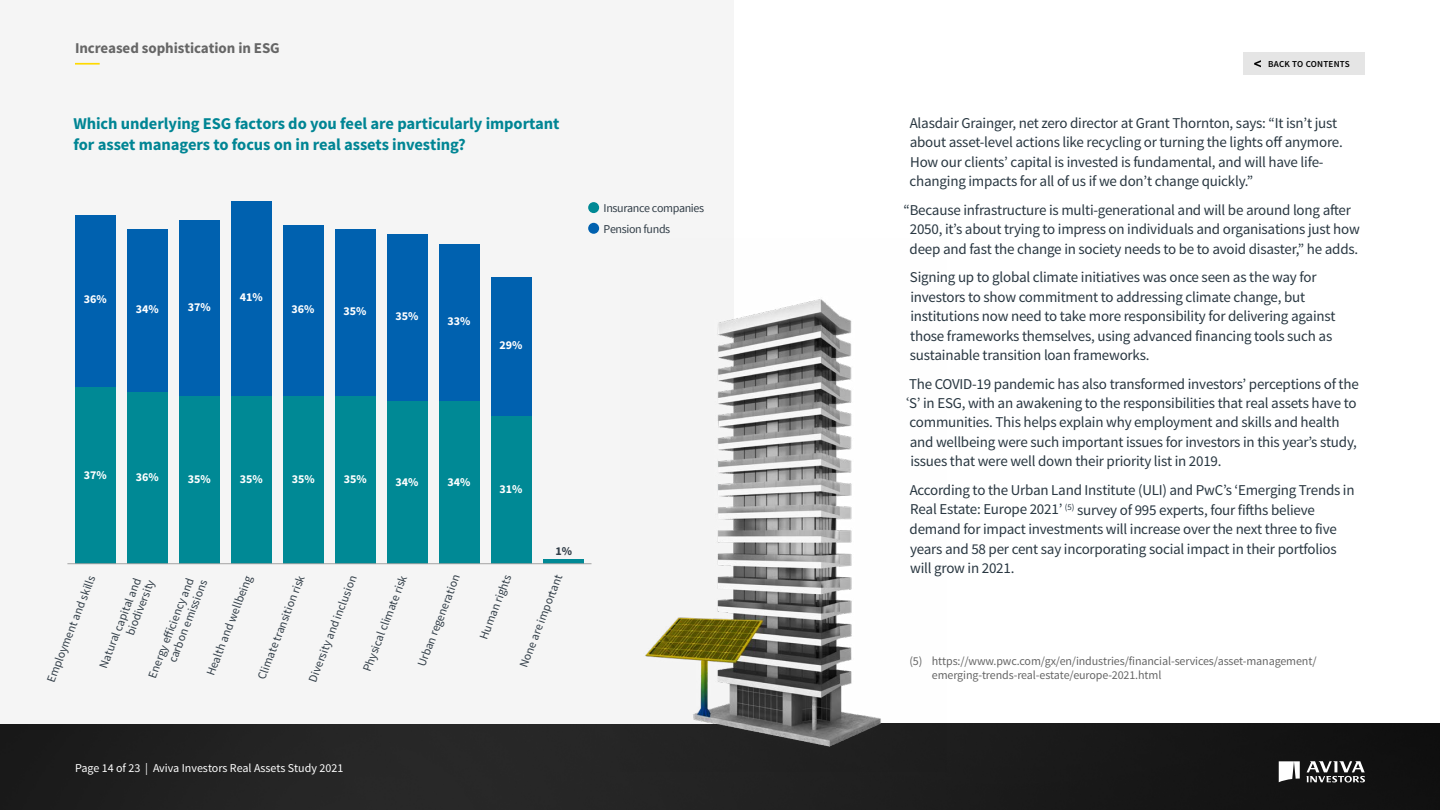
<style>
.page{position:relative;width:1440px;height:810px;background:#fff}
.page>*{position:absolute;margin:0;border:0;box-sizing:border-box;transform-origin:0 0}
.t1{font:700 16.5px/21px "Source Sans Pro";letter-spacing:-.005em;color:#008594}
.t2{font:15px/19.5px "Source Sans Pro";letter-spacing:-.015em;color:#293741}
.t3{font:700 15px "Source Sans Pro";letter-spacing:-.005em;color:#666}
.t4{font:12px/13.4px "Source Sans Pro";letter-spacing:-.03em;color:#323e48;text-align:right}
.t5{font:12px/14.2px "Source Sans Pro";letter-spacing:-.01em;color:#666}
.t6{font:700 12px "Source Sans Pro";color:#fff}
.t7{font:12px "Source Sans Pro";color:#fff}
.t8{font:700 12px "Source Sans Pro";color:#323e48}
.t9{font:600 9.15px "Source Sans Pro";letter-spacing:.025em;color:#000}
.s1{font-family:"Minion Pro"}
</style>
<div class="page">
<img style="left:0;top:724px;width:1440px;height:86px">
<svg style="left:1306px;top:761px;width:59px;height:22px"></svg>
<svg style="left:1279px;top:761px;width:21px;height:21px"></svg>
<div style="left:0;top:0;width:734px;height:724px;background:#f5f5f5"></div>
<div style="left:1243px;top:52px;width:122px;height:23px;background:#e5e5e5"></div>
<svg style="left:1254px;top:60px;width:7px;height:7px"></svg>
<div style="left:76px;top:215px;width:40px;height:172px;background:#0061af"></div>
<div style="left:128px;top:230px;width:40px;height:162px;background:#0061af"></div>
<div style="left:180px;top:220px;width:40px;height:177px;background:#0061af"></div>
<div style="left:232px;top:201px;width:40px;height:196px;background:#0061af"></div>
<div style="left:284px;top:225px;width:40px;height:172px;background:#0061af"></div>
<div style="left:336px;top:230px;width:40px;height:167px;background:#0061af"></div>
<div style="left:387px;top:234px;width:40px;height:167px;background:#0061af"></div>
<div style="left:439px;top:244px;width:40px;height:157px;background:#0061af"></div>
<div style="left:491px;top:277px;width:40px;height:139px;background:#0061af"></div>
<div style="left:76px;top:387px;width:40px;height:177px;background:#008995"></div>
<div style="left:128px;top:392px;width:40px;height:172px;background:#008995"></div>
<div style="left:180px;top:397px;width:40px;height:167px;background:#008995"></div>
<div style="left:232px;top:397px;width:40px;height:167px;background:#008995"></div>
<div style="left:284px;top:397px;width:40px;height:167px;background:#008995"></div>
<div style="left:336px;top:397px;width:40px;height:167px;background:#008995"></div>
<div style="left:387px;top:401px;width:40px;height:163px;background:#008995"></div>
<div style="left:439px;top:401px;width:40px;height:163px;background:#008995"></div>
<div style="left:491px;top:416px;width:40px;height:148px;background:#008995"></div>
<div style="left:543px;top:559px;width:40px;height:5px;background:#008995"></div>
<hr style="left:67px;top:563px;width:525px;height:1px;background:#a3a3a3">
<div style="left:588px;top:202px;width:11px;height:11px;background:#008995;border-radius:50%"></div>
<div style="left:588px;top:223px;width:11px;height:11px;background:#0061af;border-radius:50%"></div>
<hr style="left:75px;top:63px;width:25px;height:2px;background:#ffd900">
<img style="left:620px;top:299px;width:327px;height:472px">
<p class="t3" style="left:75px;top:38px;width:206px">Increased sophistication in ESG</p>
<p class="t1" style="left:74px;top:113px;width:488px">Which underlying ESG factors do you feel are particularly important for asset managers to focus on in real assets investing?</p>
<p class="t6" style="left:84px;top:291px;width:24px">36%</p>
<p class="t6" style="left:136px;top:301px;width:24px">34%</p>
<p class="t6" style="left:188px;top:299px;width:24px">37%</p>
<p class="t6" style="left:240px;top:289px;width:24px">41%</p>
<p class="t6" style="left:292px;top:301px;width:24px">36%</p>
<p class="t6" style="left:344px;top:304px;width:24px">35%</p>
<p class="t6" style="left:396px;top:308px;width:24px">35%</p>
<p class="t6" style="left:448px;top:313px;width:24px">33%</p>
<p class="t6" style="left:500px;top:337px;width:24px">29%</p>
<p class="t4" style="left:604px;top:198px;width:102px;line-height:20.7px;text-align:left">Insurance companies<br>Pension funds</p>
<p class="t6" style="left:84px;top:467px;width:24px">37%</p>
<p class="t6" style="left:136px;top:469px;width:24px">36%</p>
<p class="t6" style="left:188px;top:472px;width:24px">35%</p>
<p class="t6" style="left:240px;top:472px;width:24px">35%</p>
<p class="t6" style="left:292px;top:472px;width:24px">35%</p>
<p class="t6" style="left:344px;top:472px;width:24px">35%</p>
<p class="t6" style="left:396px;top:474px;width:24px">34%</p>
<p class="t6" style="left:448px;top:474px;width:24px">34%</p>
<p class="t6" style="left:500px;top:481px;width:24px">31%</p>
<p class="t8" style="left:556px;top:543px;width:18px">1%</p>
<p class="t4" style="left:158px;top:627px;width:89px;rotate:-69deg">carbon emissions</p>
<p class="t4" style="left:146px;top:675px;width:111px;rotate:-69deg">Energy e iciency and carbon emissions</p>
<p class="t4" style="left:204px;top:673px;width:108px;rotate:-69deg">Health and wellbeing</p>
<p class="t4" style="left:255px;top:676px;width:112px;rotate:-69deg">Climate transition risk</p>
<p class="t4" style="left:306px;top:679px;width:115px;rotate:-69deg">Diversity and inclusion</p>
<p class="t4" style="left:361px;top:669px;width:103px;rotate:-69deg">Physical climate risk</p>
<p class="t4" style="left:415px;top:664px;width:99px;rotate:-69deg">Urban regeneration</p>
<p class="t4" style="left:477px;top:636px;width:70px;rotate:-69deg">Human rights</p>
<p class="t4" style="left:517px;top:664px;width:100px;rotate:-69deg">None are important</p>
<p class="t4" style="left:45px;top:680px;width:115px;rotate:-69deg">Employment and skills</p>
<p class="t4" style="left:97px;top:665px;width:100px;rotate:-69deg">Natural capital and biodiversity</p>
<p class="t7" style="left:75px;top:761px;width:270px">Page 14 of 23 | Aviva Investors Real Assets Study 2021</p>
<p class="t9" style="left:1268px;top:58px;width:83px">BACK TO CONTENTS</p>
<p class="t2" style="left:910px;top:113px;width:435px">Alasdair Grainger, net zero director at Grant Thornton, says: “It isn’t just about asset-level actions like recycling or turning the lights off anymore.<br>How our clients’ capital is invested is fundamental, and will have life&shy;changing impacts for all of us if we don’t change quickly.”</p>
<p class="t2" style="left:904px;top:200px;width:458px;text-align:center">“Because infrastructure is multi-generational and will be around long after<br>2050, it’s about trying to impress on individuals and organisations just how deep and fast the change in society needs to be to avoid disaster,” he adds.</p>
<p class="t2" style="left:910px;top:268px;width:427px">Signing up to global climate initiatives was once seen as the way for investors to show commitment to addressing climate change, but institutions now need to take more responsibility for delivering against those frameworks themselves, using advanced financing tools such as sustainable transition loan frameworks.</p>
<p class="t2" style="left:906px;top:374px;width:454px">The COVID-19 pandemic has also transformed investors’ perceptions of the <span class="s1">‘</span>S’ in ESG, with an awakening to the responsibilities that real assets have to communities. This helps explain why employment and skills and health and wellbeing were such important issues for investors in this year’s study, issues that were well down their priority list in 2019.</p>
<p class="t2" style="left:910px;top:481px;width:447px">According to the Urban Land Institute (ULI) and PwC’s ‘Emerging Trends in Real Estate: Europe 2021’ <sup>(5)</sup> survey of 995 experts, four fifths believe demand for impact investments will increase over the next three to five years and 58 per cent say incorporating social impact in their portfolios will grow in 2021.</p>
<p class="t5" style="left:932px;top:654px;width:386px;text-indent:-22px">(5) https://www.pwc.com/gx/en/industries/financial-services/asset-management/ emerging-trends-real-estate/europe-2021.html</p>
</div>
